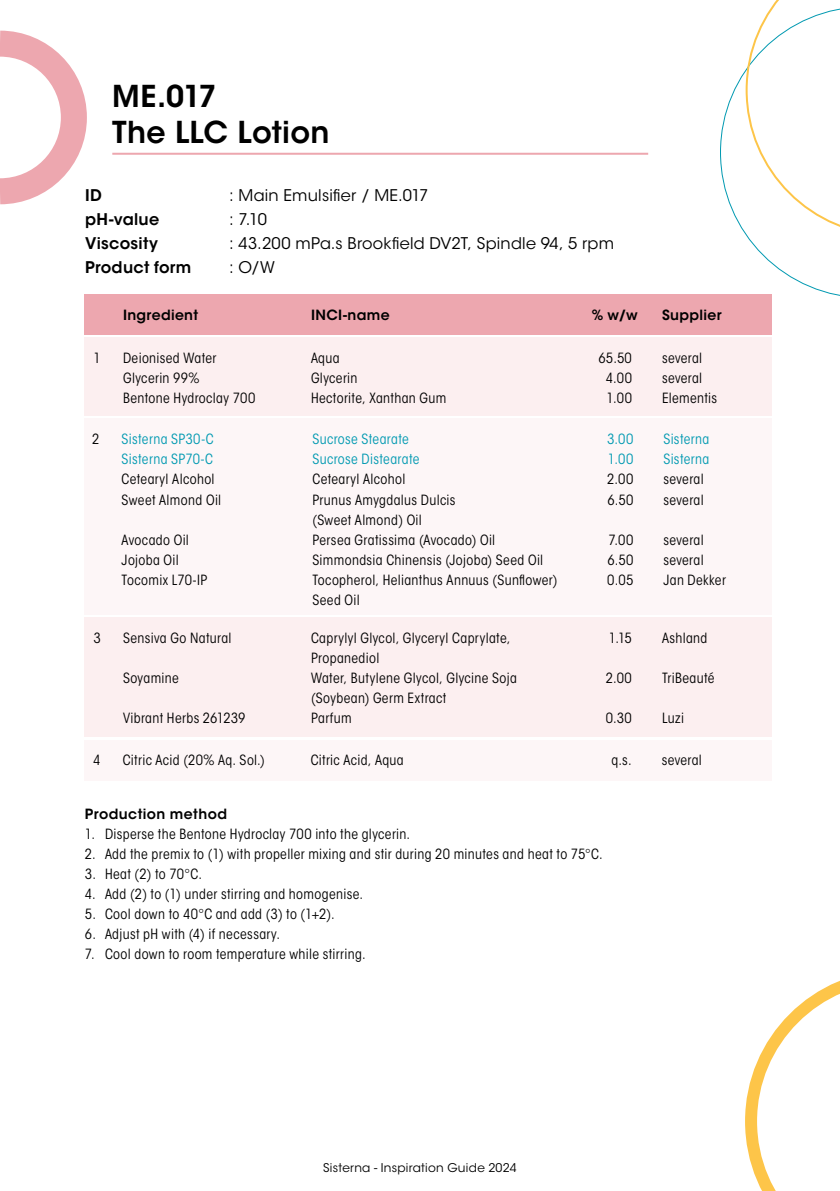
<style>
.page{position:relative;width:840px;height:1191px;background:#fff}
.page>*{position:absolute;margin:0;border:0;box-sizing:border-box;transform-origin:0 0}
.Inhoudsopgave_-_titel{font:600 30px "ITC Avant Garde Std";letter-spacing:.01em;color:#000}
._02_Body{font:16px "ITC Avant Garde Std";letter-spacing:.015em;color:#000}
._02_Body-2{font:600 16px "ITC Avant Garde Std";letter-spacing:.015em;color:#000}
.Tekst_formulering{font:condensed 14px/20px "ITC Avant Garde Std";letter-spacing:.025em;color:#000}
.Formulering_tekst{font:condensed 14px "ITC Avant Garde Std";letter-spacing:.025em;color:#000}
.Tekst_formulering-2{font:condensed 14px "ITC Avant Garde Std";letter-spacing:.025em;color:#0099b1}
.Platte_tekst{font:600 14px "ITC Avant Garde Std";letter-spacing:.025em;color:#000}
.Formulering_tekst-2{font:600 14px "ITC Avant Garde Std";letter-spacing:.03em;color:#000}
.t1{font:12px "ITC Avant Garde Std";letter-spacing:.025em;color:#000}
</style>
<div class="page">
<svg style="left:0;top:30px;width:87px;height:175px"></svg>
<svg style="left:720px;top:0;width:119px;height:299px"></svg>
<svg style="left:745px;top:981px;width:94px;height:210px"></svg>
<hr style="left:112px;top:153px;width:535px;height:2px;background:#eda7af">
<div style="left:84px;top:418px;width:687px;height:197px;background:#fdf6f7"></div>
<div style="left:84px;top:337px;width:687px;height:79px;background:#fceff0"></div>
<div style="left:84px;top:294px;width:687px;height:40px;background:#eda7af"></div>
<div style="left:84px;top:618px;width:687px;height:119px;background:#fceff0"></div>
<div style="left:84px;top:740px;width:687px;height:40px;background:#fdf6f7"></div>
<p class="Inhoudsopgave_-_titel" style="left:112px;top:77px;width:106px">ME.017</p>
<p class="Inhoudsopgave_-_titel" style="left:112px;top:113px;width:218px">The LLC Lotion</p>
<p class="_02_Body-2" style="left:85px;top:185px;width:18px">ID</p>
<p class="_02_Body" style="left:229px;top:185px;width:200px">: Main Emulsifier / ME.017</p>
<p class="_02_Body-2" style="left:85px;top:209px;width:76px">pH-value</p>
<p class="_02_Body" style="left:229px;top:209px;width:39px">: 7.10</p>
<p class="_02_Body-2" style="left:85px;top:233px;width:74px">Viscosity</p>
<p class="_02_Body" style="left:229px;top:233px;width:386px">: 43.200 mPa.s Brookfield DV2T, Spindle 94, 5 rpm</p>
<p class="_02_Body-2" style="left:85px;top:257px;width:107px">Product form</p>
<p class="_02_Body" style="left:229px;top:257px;width:47px">: O/W</p>
<p class="Platte_tekst" style="left:123px;top:306px;width:76px">Ingredient</p>
<p class="Platte_tekst" style="left:311px;top:306px;width:80px">INCI-name</p>
<p class="Platte_tekst" style="left:591px;top:306px;width:48px">% w/w</p>
<p class="Platte_tekst" style="left:661px;top:306px;width:61px">Supplier</p>
<p class="Tekst_formulering" style="left:93px;top:347px;width:9px">1</p>
<p class="Tekst_formulering" style="left:123px;top:347px;width:95px">Deionised Water</p>
<p class="Tekst_formulering" style="left:311px;top:347px;width:30px">Aqua</p>
<p class="Tekst_formulering" style="left:598px;top:347px;width:35px">65.50</p>
<p class="Tekst_formulering" style="left:661px;top:347px;width:42px">several</p>
<p class="Tekst_formulering" style="left:123px;top:367px;width:78px">Glycerin 99%</p>
<p class="Tekst_formulering" style="left:311px;top:367px;width:48px">Glycerin</p>
<p class="Tekst_formulering" style="left:605px;top:367px;width:28px">4.00</p>
<p class="Tekst_formulering" style="left:661px;top:367px;width:42px">several</p>
<p class="Tekst_formulering" style="left:123px;top:387px;width:134px">Bentone Hydroclay 700</p>
<p class="Tekst_formulering" style="left:311px;top:387px;width:137px">Hectorite, Xanthan Gum</p>
<p class="Tekst_formulering" style="left:606px;top:387px;width:27px">1.00</p>
<p class="Tekst_formulering" style="left:661px;top:387px;width:57px">Elementis</p>
<p class="Tekst_formulering" style="left:92px;top:429px;width:9px">2</p>
<p class="Tekst_formulering-2" style="left:122px;top:430px;width:93px">Sisterna SP30-C</p>
<p class="Tekst_formulering-2" style="left:312px;top:430px;width:98px">Sucrose Stearate</p>
<p class="Tekst_formulering-2" style="left:606px;top:430px;width:28px">3.00</p>
<p class="Tekst_formulering-2" style="left:663px;top:430px;width:47px">Sisterna</p>
<p class="Tekst_formulering-2" style="left:122px;top:450px;width:93px">Sisterna SP70-C</p>
<p class="Tekst_formulering-2" style="left:312px;top:450px;width:108px">Sucrose Distearate</p>
<p class="Tekst_formulering-2" style="left:607px;top:450px;width:27px">1.00</p>
<p class="Tekst_formulering-2" style="left:663px;top:450px;width:47px">Sisterna</p>
<p class="Tekst_formulering" style="left:122px;top:469px;width:94px">Cetearyl Alcohol</p>
<p class="Tekst_formulering" style="left:312px;top:469px;width:94px">Cetearyl Alcohol</p>
<p class="Tekst_formulering" style="left:607px;top:469px;width:28px">2.00</p>
<p class="Tekst_formulering" style="left:663px;top:469px;width:42px">several</p>
<p class="Tekst_formulering" style="left:122px;top:490px;width:101px">Sweet Almond Oil</p>
<p class="Tekst_formulering" style="left:312px;top:490px;width:144px">Prunus Amygdalus Dulcis (Sweet Almond) Oil</p>
<p class="Tekst_formulering" style="left:607px;top:490px;width:27px">6.50</p>
<p class="Tekst_formulering" style="left:663px;top:490px;width:42px">several</p>
<p class="Tekst_formulering" style="left:122px;top:530px;width:69px">Avocado Oil</p>
<p class="Tekst_formulering" style="left:312px;top:530px;width:184px">Persea Gratissima (Avocado) Oil</p>
<p class="Tekst_formulering" style="left:608px;top:530px;width:26px">7.00</p>
<p class="Tekst_formulering" style="left:663px;top:530px;width:42px">several</p>
<p class="Tekst_formulering" style="left:122px;top:550px;width:59px">Jojoba Oil</p>
<p class="Tekst_formulering" style="left:312px;top:550px;width:232px">Simmondsia Chinensis (Jojoba) Seed Oil</p>
<p class="Tekst_formulering" style="left:607px;top:550px;width:27px">6.50</p>
<p class="Tekst_formulering" style="left:663px;top:550px;width:42px">several</p>
<p class="Tekst_formulering" style="left:121px;top:570px;width:87px">Tocomix L70-IP</p>
<p class="Tekst_formulering" style="left:312px;top:570px;width:246px">Tocopherol, Helianthus Annuus (Sunflower)<br>Seed Oil</p>
<p class="Tekst_formulering" style="left:607px;top:570px;width:28px">0.05</p>
<p class="Tekst_formulering" style="left:663px;top:570px;width:64px">Jan Dekker</p>
<p class="Tekst_formulering" style="left:93px;top:628px;width:9px">3</p>
<p class="Tekst_formulering" style="left:123px;top:628px;width:110px">Sensiva Go Natural</p>
<p class="Tekst_formulering" style="left:311px;top:628px;width:201px">Caprylyl Glycol, Glyceryl Caprylate,</p>
<p class="Tekst_formulering" style="left:608px;top:628px;width:25px">1.15</p>
<p class="Tekst_formulering" style="left:661px;top:628px;width:47px">Ashland</p>
<p class="Tekst_formulering" style="left:311px;top:648px;width:70px">Propanediol</p>
<p class="Tekst_formulering" style="left:123px;top:668px;width:57px">Soyamine</p>
<p class="Tekst_formulering" style="left:311px;top:668px;width:207px">Water, Butylene Glycol, Glycine Soja</p>
<p class="Tekst_formulering" style="left:605px;top:668px;width:28px">2.00</p>
<p class="Tekst_formulering" style="left:661px;top:668px;width:54px">TriBeauté</p>
<p class="Tekst_formulering" style="left:311px;top:688px;width:137px">(Soybean) Germ Extract</p>
<p class="Tekst_formulering" style="left:123px;top:708px;width:124px">Vibrant Herbs 261239</p>
<p class="Tekst_formulering" style="left:311px;top:708px;width:42px">Parfum</p>
<p class="Tekst_formulering" style="left:605px;top:708px;width:28px">0.30</p>
<p class="Tekst_formulering" style="left:661px;top:708px;width:23px">Luzi</p>
<p class="Tekst_formulering" style="left:93px;top:750px;width:9px">4</p>
<p class="Tekst_formulering" style="left:123px;top:750px;width:143px">Citric Acid (20% Aq. Sol.)</p>
<p class="Tekst_formulering" style="left:310px;top:750px;width:94px">Citric Acid, Aqua</p>
<p class="Tekst_formulering" style="left:611px;top:750px;width:22px">q.s.</p>
<p class="Tekst_formulering" style="left:661px;top:750px;width:42px">several</p>
<p class="Formulering_tekst-2" style="left:85px;top:805px;width:143px">Production method</p>
<p class="Formulering_tekst" style="left:85px;top:825px;width:326px">1. Disperse the Bentone Hydroclay 700 into the glycerin.</p>
<p class="Formulering_tekst" style="left:85px;top:845px;width:519px">2. Add the premix to (1) with propeller mixing and stir during 20 minutes and heat to 75°C.</p>
<p class="Formulering_tekst" style="left:85px;top:865px;width:118px">3. Heat (2) to 70°C.</p>
<p class="Formulering_tekst" style="left:85px;top:885px;width:279px">4. Add (2) to (1) under stirring and homogenise.</p>
<p class="Formulering_tekst" style="left:85px;top:905px;width:251px">5. Cool down to 40°C and add (3) to (1+2).</p>
<p class="Formulering_tekst" style="left:85px;top:925px;width:196px">6. Adjust pH with (4) if necessary.</p>
<p class="Formulering_tekst" style="left:85px;top:945px;width:282px">7. Cool down to room temperature while stirring.</p>
<p class="t1" style="left:323px;top:1160px;width:195px">Sisterna - Inspiration Guide 2024</p>
</div>
